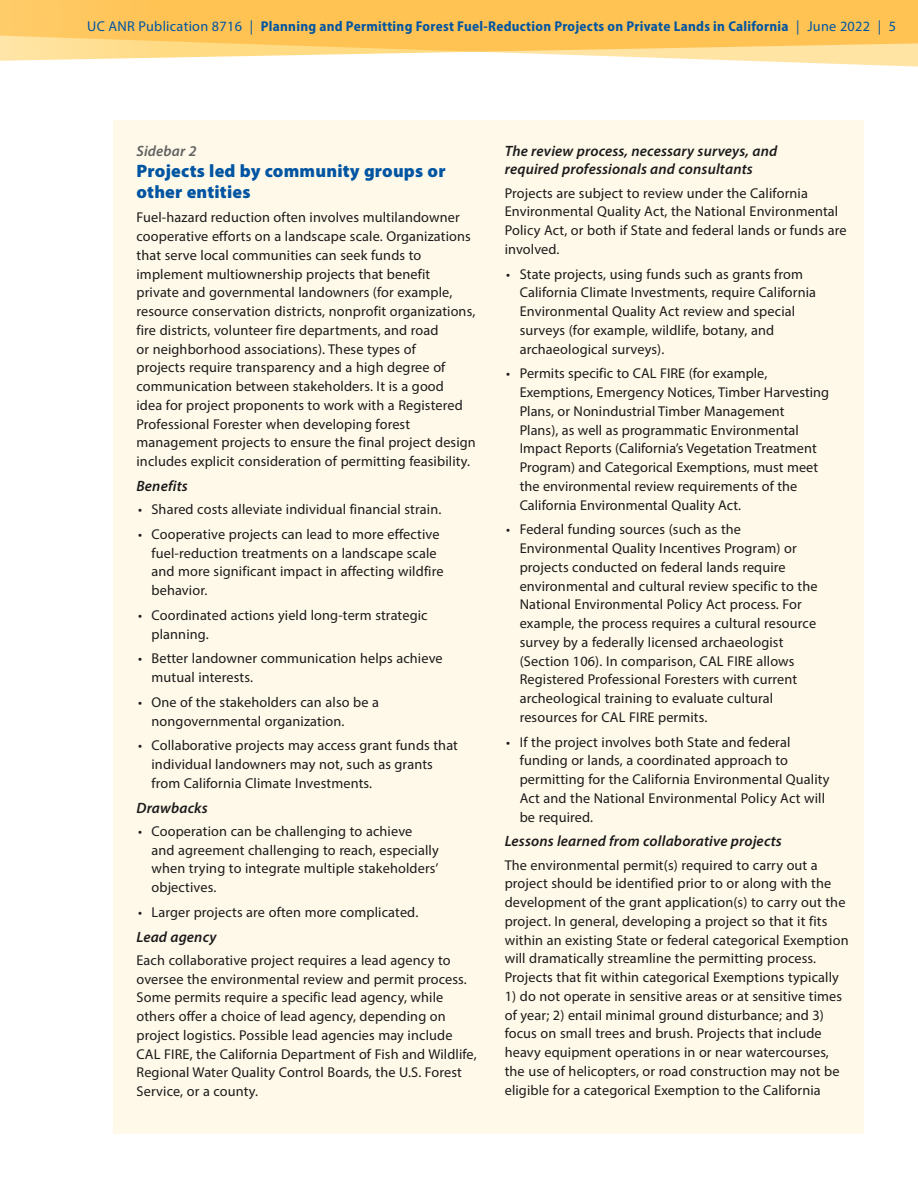
<style>
.page{position:relative;width:918px;height:1188px;background:#fff}
.page>*{position:absolute;margin:0;border:0;box-sizing:border-box;transform-origin:0 0}
.t1{font:900 18px/20.2px "Myriad Pro";letter-spacing:.01em;color:#0055a2}
.t2{font:italic 600 15px/18.8px "Myriad Pro";letter-spacing:.01em;color:#1c1b1b}
.t3{font:italic 600 15px "Myriad Pro";letter-spacing:.01em;color:#606161}
.t4{font:14.25px/18.8px "Myriad Pro";letter-spacing:.01em;color:#1c1b1b}
.t5{font:700 semi-condensed 14.25px "Myriad Pro";letter-spacing:.02em;color:#0055a2}
.s1{font-weight:400;font-stretch:normal}
</style>
<div class="page">
<svg style="left:0;top:0;width:918px;height:66px;fill:#ffc354"></svg>
<div style="left:113px;top:120px;width:751px;height:1014px;background:#fff9e9"></div>
<p class="t5" style="left:87px;top:17px;width:811px"><span class="s1">UC ANR Publication 8716 |</span> Planning and Permitting Forest Fuel-Reduction Projects on Private Lands in California <span class="s1">| June 2022 | 5</span></p>
<p class="t3" style="left:136px;top:141px;width:61px">Sidebar 2</p>
<p class="t1" style="left:136px;top:160px;width:311px">Projects led by community groups or other entities</p>
<p class="t4" style="left:136px;top:208px;width:341px">Fuel-hazard reduction often involves multilandowner cooperative efforts on a landscape scale. Organizations that serve local communities can seek funds to implement multiownership projects that benefit private and governmental landowners (for example, resource conservation districts, nonprofit organizations, fire districts, volunteer fire departments, and road<br>or neighborhood associations). These types of<br>projects require transparency and a high degree of communication between stakeholders. It is a good<br>idea for project proponents to work with a Registered Professional Forester when developing forest management projects to ensure the final project design includes explicit consideration of permitting feasibility.</p>
<p class="t2" style="left:136px;top:476px;width:53px">Benefits</p>
<p class="t4" style="left:138px;top:500px;width:305px">• Shared costs alleviate individual financial strain.</p>
<p class="t4" style="left:151px;top:524px;width:294px;text-indent:-13px">• Cooperative projects can lead to more effective fuel-reduction treatments on a landscape scale and more significant impact in affecting wildfire behavior.</p>
<p class="t4" style="left:151px;top:605px;width:278px;text-indent:-13px">• Coordinated actions yield long-term strategic planning.</p>
<p class="t4" style="left:151px;top:649px;width:293px;text-indent:-13px">• Better landowner communication helps achieve mutual interests.</p>
<p class="t4" style="left:151px;top:692px;width:229px;text-indent:-13px">• One of the stakeholders can also be a nongovernmental organization.</p>
<p class="t4" style="left:151px;top:736px;width:308px;text-indent:-13px">• Collaborative projects may access grant funds that individual landowners may not, such as grants from California Climate Investments.</p>
<p class="t2" style="left:136px;top:798px;width:73px">Drawbacks</p>
<p class="t4" style="left:151px;top:821px;width:289px;text-indent:-13px">• Cooperation can be challenging to achieve and agreement challenging to reach, especially when trying to integrate multiple stakeholders’ objectives.</p>
<p class="t4" style="left:138px;top:902px;width:282px">• Larger projects are often more complicated.</p>
<p class="t2" style="left:136px;top:927px;width:82px">Lead agency</p>
<p class="t4" style="left:136px;top:950px;width:342px">Each collaborative project requires a lead agency to oversee the environmental review and permit process.<br>Some permits require a specific lead agency, while others offer a choice of lead agency, depending on project logistics. Possible lead agencies may include CAL FIRE, the California Department of Fish and Wildlife, Regional Water Quality Control Boards, the U.S. Forest Service, or a county.</p>
<p class="t2" style="left:505px;top:141px;width:274px">The review process, necessary surveys, and required professionals and consultants</p>
<p class="t4" style="left:505px;top:183px;width:343px">Projects are subject to review under the California Environmental Quality Act, the National Environmental Policy Act, or both if State and federal lands or funds are involved.</p>
<p class="t4" style="left:520px;top:264px;width:298px;text-indent:-13px">• State projects, using funds such as grants from California Climate Investments, require California Environmental Quality Act review and special surveys (for example, wildlife, botany, and archaeological surveys).</p>
<p class="t4" style="left:520px;top:364px;width:311px;text-indent:-13px">• Permits specific to CAL FIRE (for example, Exemptions, Emergency Notices, Timber Harvesting Plans, or Nonindustrial Timber Management<br>Plans), as well as programmatic Environmental Impact Reports (California’s Vegetation Treatment Program) and Categorical Exemptions, must meet the environmental review requirements of the California Environmental Quality Act.</p>
<p class="t4" style="left:520px;top:520px;width:299px;text-indent:-13px">• Federal funding sources (such as the Environmental Quality Incentives Program) or projects conducted on federal lands require environmental and cultural review specific to the National Environmental Policy Act process. For example, the process requires a cultural resource survey by a federally licensed archaeologist (Section 106). In comparison, CAL FIRE allows Registered Professional Foresters with current archeological training to evaluate cultural resources for CAL FIRE permits.</p>
<p class="t4" style="left:520px;top:732px;width:311px;text-indent:-13px">• If the project involves both State and federal funding or lands, a coordinated approach to permitting for the California Environmental Quality Act and the National Environmental Policy Act will be required.</p>
<p class="t2" style="left:505px;top:832px;width:279px">Lessons learned from collaborative projects</p>
<p class="t4" style="left:505px;top:855px;width:345px">The environmental permit(s) required to carry out a project should be identified prior to or along with the development of the grant application(s) to carry out the project. In general, developing a project so that it fits within an existing State or federal categorical Exemption will dramatically streamline the permitting process.<br>Projects that fit within categorical Exemptions typically</p>
<p class="t4" style="left:505px;top:986px;width:339px">1) do not operate in sensitive areas or at sensitive times of year; 2) entail minimal ground disturbance; and 3) focus on small trees and brush. Projects that include heavy equipment operations in or near watercourses, the use of helicopters, or road construction may not be eligible for a categorical Exemption to the California</p>
</div>
